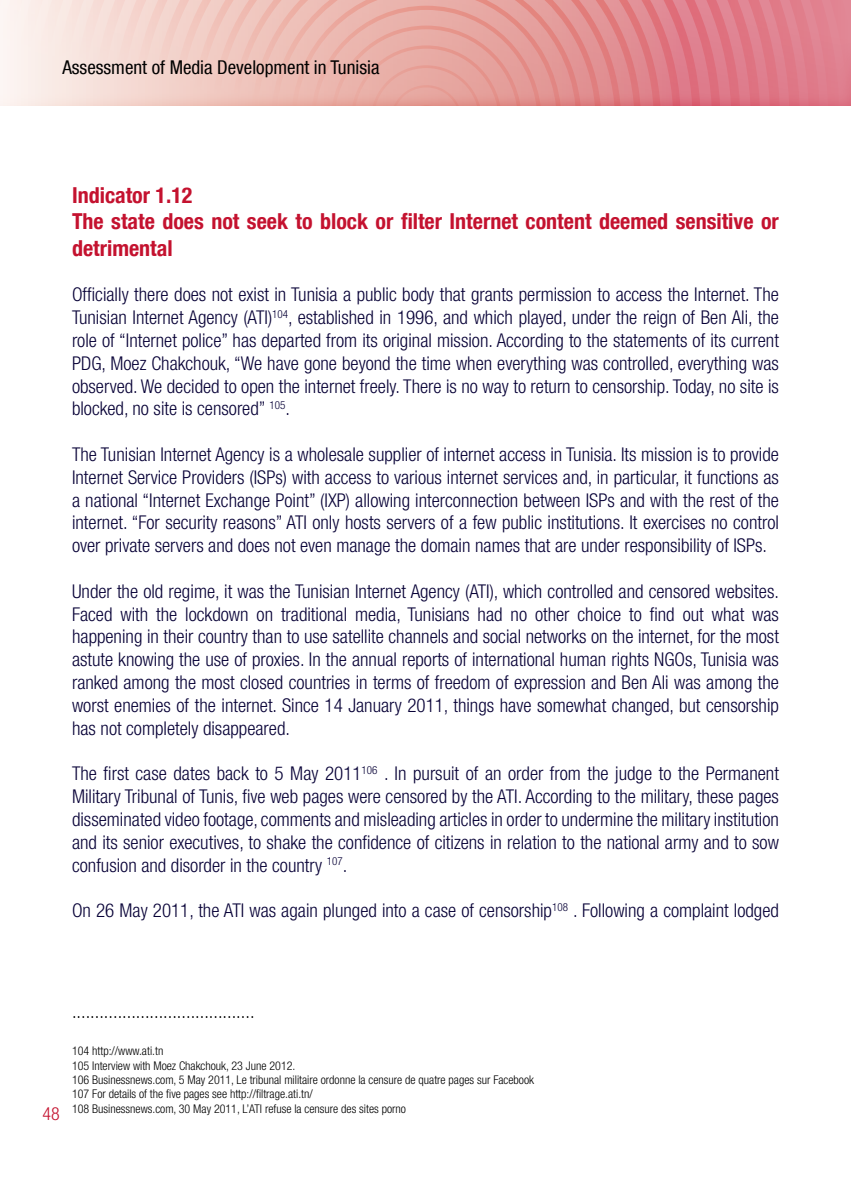
<style>
.page{position:relative;width:851px;height:1191px;background:#fff}
.page>*{position:absolute;margin:0;border:0;box-sizing:border-box;transform-origin:0 0}
.t1{font:700 condensed 22px/26.4px "Helvetica Neue LT Com";color:#c4122f}
.t2{font:300 condensed 19px/22.8px "Helvetica Neue LT Com";color:#080237;text-align:justify}
.t3{font:300 condensed 19px "Helvetica Neue LT Com";color:#000}
.t4{font:condensed 19px "Helvetica Neue LT Com";color:#000}
.t5{font:300 condensed 18px "Helvetica Neue LT Com";color:#c4122f}
.t6{font:300 condensed 12px/14.4px "Helvetica Neue LT Com";color:#000}
</style>
<div class="page">
<svg style="left:237px;top:105px;width:378px;height:1px"></svg>
<svg style="left:0;top:0;width:850px;height:105px;background:#e9aaa9"></svg>
<p class="t4" style="left:62px;top:56px;width:318px">Assessment of Media Development in Tunisia</p>
<p class="t1" style="left:72px;top:182px;width:708px">Indicator 1.12<br>The state does not seek to block or filter Internet content deemed sensitive or detrimental</p>
<p class="t2" style="left:72px;top:283px;width:708px">Officially there does not exist in Tunisia a public body that grants permission to access the Internet. The Tunisian Internet Agency (ATI)<sup>104</sup>, established in 1996, and which played, under the reign of Ben Ali, the role of “Internet police” has departed from its original mission. According to the statements of its current PDG, Moez Chakchouk, “We have gone beyond the time when everything was controlled, everything was observed. We decided to open the internet freely. There is no way to return to censorship. Today, no site is blocked, no site is censored” <sup>105</sup>.</p>
<p class="t2" style="left:72px;top:443px;width:708px">The Tunisian Internet Agency is a wholesale supplier of internet access in Tunisia. Its mission is to provide Internet Service Providers (ISPs) with access to various internet services and, in particular, it functions as a national “Internet Exchange Point” (IXP) allowing interconnection between ISPs and with the rest of the internet. “For security reasons” ATI only hosts servers of a few public institutions. It exercises no control over private servers and does not even manage the domain names that are under responsibility of ISPs.</p>
<p class="t2" style="left:72px;top:579px;width:708px">Under the old regime, it was the Tunisian Internet Agency (ATI), which controlled and censored websites.<br>Faced with the lockdown on traditional media, Tunisians had no other choice to find out what was happening in their country than to use satellite channels and social networks on the internet, for the most astute knowing the use of proxies. In the annual reports of international human rights NGOs, Tunisia was ranked among the most closed countries in terms of freedom of expression and Ben Ali was among the worst enemies of the internet. Since 14 January 2011, things have somewhat changed, but censorship has not completely disappeared.</p>
<p class="t2" style="left:72px;top:762px;width:708px">The first case dates back to 5 May 2011<sup>106</sup> . In pursuit of an order from the judge to the Permanent Military Tribunal of Tunis, five web pages were censored by the ATI. According to the military, these pages disseminated video footage, comments and misleading articles in order to undermine the military institution and its senior executives, to shake the confidence of citizens in relation to the national army and to sow confusion and disorder in the country <sup>107</sup>.</p>
<p class="t2" style="left:72px;top:899px;width:708px">On 26 May 2011, the ATI was again plunged into a case of censorship<sup>108</sup> . Following a complaint lodged</p>
<p class="t5" style="left:43px;top:1103px;width:19px">48</p>
<p class="t3" style="left:72px;top:1000px;width:184px">........................................</p>
<p class="t6" style="left:72px;top:1043px;width:463px">104 http://www.ati.tn<br>105 Interview with Moez Chakchouk, 23 June 2012.<br>106 Businessnews.com, 5 May 2011, Le tribunal militaire ordonne la censure de quatre pages sur Facebook 107 For details of the five pages see http://filtrage.ati.tn/<br>108 Businessnews.com, 30 May 2011, L’ATI refuse la censure des sites porno</p>
</div>
